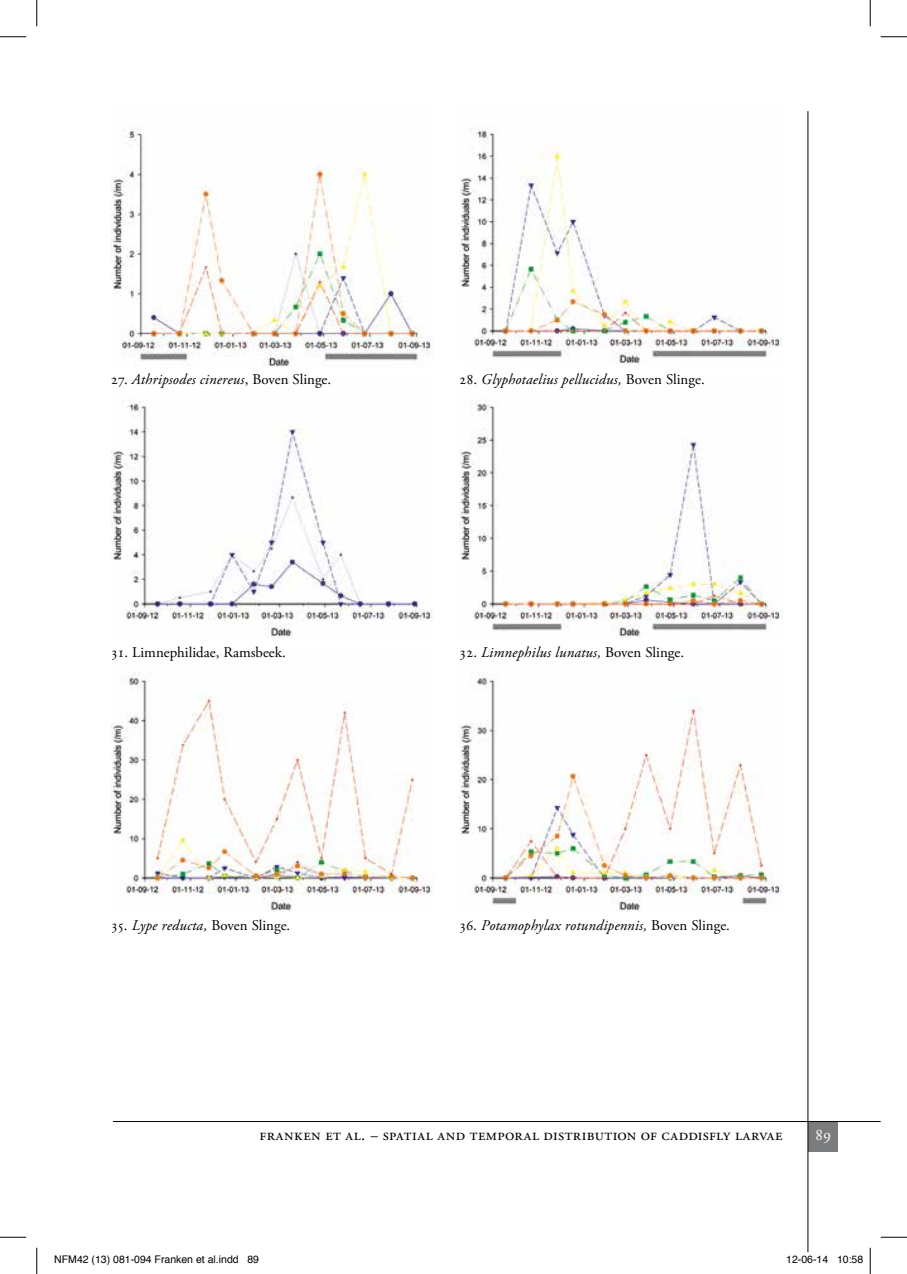
<style>
.page{position:relative;width:907px;height:1274px;background:#fff}
.page>*{position:absolute;margin:0;border:0;box-sizing:border-box;transform-origin:0 0}
.t1{font:16.62px "Adobe Garamond Pro";letter-spacing:.02em;color:#000}
.t2{font:16.62px "Adobe Garamond Pro";color:#fff}
.t3{font:italic 14.88px "Adobe Garamond Pro";letter-spacing:.015em;color:#000}
.t4{font:14.88px "Adobe Garamond Pro";color:#000}
.t5{font:10.5px "Helvetica";color:#000}
.s1{font-style:normal}
.s2{font-style:italic}
</style>
<div class="page">
<div style="left:808px;top:1122px;width:30px;height:30px;background:#7b7c7e"></div>
<hr style="left:808px;top:111px;width:1px;height:1141px;background:#000">
<hr style="left:113px;top:1121px;width:768px;height:1px;background:#000">
<img style="left:111px;top:125px;width:320px;height:242px">
<img style="left:460px;top:128px;width:322px;height:236px">
<img style="left:111px;top:401px;width:322px;height:236px">
<img style="left:460px;top:398px;width:322px;height:239px">
<img style="left:111px;top:672px;width:322px;height:239px">
<img style="left:460px;top:675px;width:322px;height:236px">
<svg style="left:0;top:36px;width:26px;height:1px"></svg>
<svg style="left:881px;top:36px;width:26px;height:1px"></svg>
<svg style="left:0;top:1237px;width:26px;height:1px"></svg>
<svg style="left:881px;top:1237px;width:26px;height:1px"></svg>
<svg style="left:36px;top:0;width:1px;height:26px"></svg>
<svg style="left:36px;top:1248px;width:1px;height:26px"></svg>
<svg style="left:870px;top:0;width:1px;height:26px"></svg>
<svg style="left:870px;top:1248px;width:1px;height:26px"></svg>
<p class="t3" style="left:111px;top:371px;width:222px"><span class="s1">27.</span> Athripsodes cinereus<span class="s1">, Boven Slinge.</span></p>
<p class="t3" style="left:459px;top:371px;width:247px"><span class="s1">28.</span> Glyphotaelius pellucidus, <span class="s1">Boven Slinge.</span></p>
<p class="t4" style="left:111px;top:644px;width:176px">31. Limnephilidae, Ramsbeek.</p>
<p class="t3" style="left:459px;top:644px;width:226px"><span class="s1">32.</span> Limnephilus lunatus, <span class="s1">Boven Slinge.</span></p>
<p class="t4" style="left:111px;top:917px;width:181px">35. <span class="s2">Lype reducta,</span> Boven Slinge.</p>
<p class="t3" style="left:459px;top:917px;width:272px"><span class="s1">36.</span> Potamophylax rotundipennis, <span class="s1">Boven Slinge.</span></p>
<p class="t1" style="left:260px;top:1125px;width:525px">franken et al. ‒ spatial and temporal distribution of caddisfly larvae</p>
<p class="t2" style="left:815px;top:1125px;width:17px">89</p>
<p class="t5" style="left:54px;top:1252px;width:206px">NFM42 (13) 081-094 Franken et al.indd 89</p>
<p class="t5" style="left:786px;top:1252px;width:79px">12-06-14 10:58</p>
</div>
